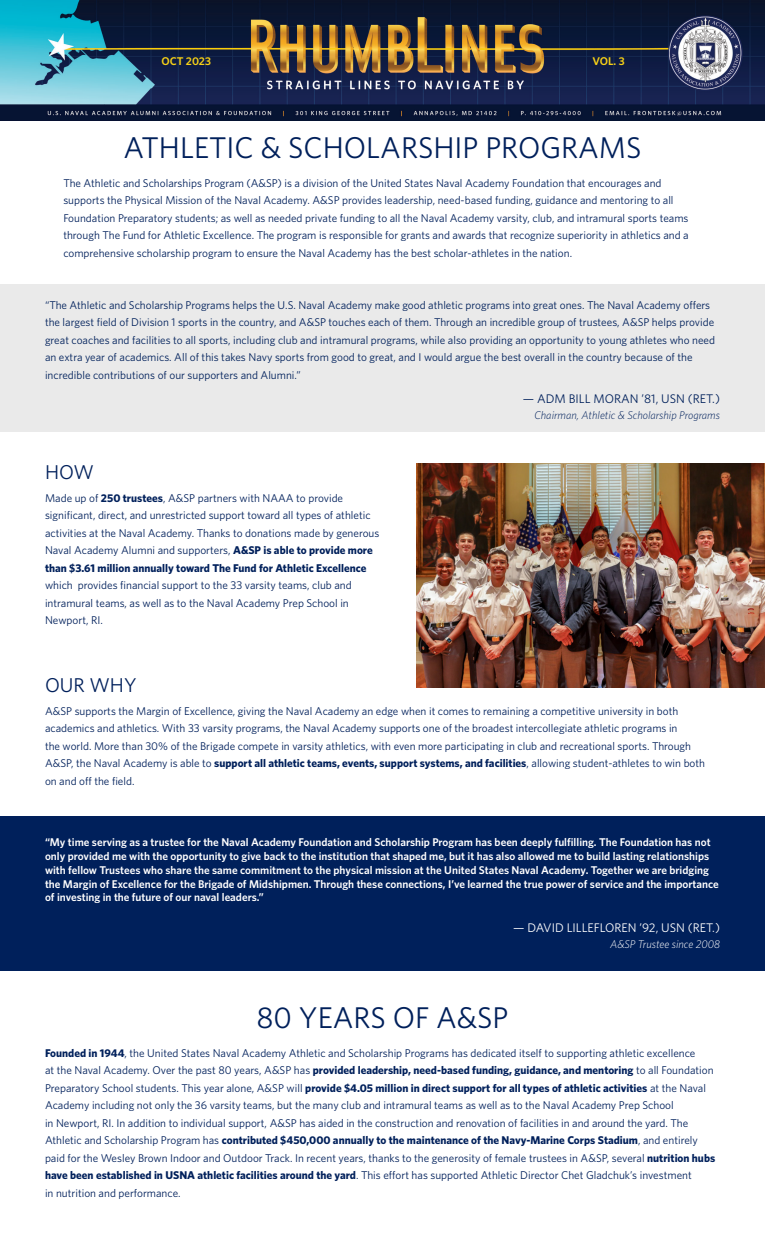
<style>
.page{position:relative;width:765px;height:1260px;background:#fff}
.page>*{position:absolute;margin:0;border:0;box-sizing:border-box;transform-origin:0 0}
.Para_Title{font:30px "Whitney";color:#00205b}
.Para_Title-2{font:20px "Whitney";color:#00205b}
.BODY{font:12.5px "Whitney";color:#fff}
.BODY-2{font:12.5px "Whitney";color:#00205b}
.bodyyyy{font:11.25px/17.5px "Whitney";color:#00205b}
.t1{font:600 11.25px/13.8px "Whitney";color:#fff}
.BODY-3{font:italic 300 11.25px "Whitney";color:#00205b}
.BODY-4{font:italic 300 11.25px "Whitney";color:#fff}
.t2{font:600 11.25px "Whitney";color:#f7d117}
.s1{font-weight:700}
</style>
<div class="page">
<img style="left:0;top:0;width:765px;height:120px">
<div style="left:0;top:284px;width:765px;height:148px;background:#eaeaea"></div>
<img style="left:416px;top:464px;width:349px;height:223px">
<div style="left:0;top:816px;width:765px;height:154px;background:#00205b"></div>
<p class="t2" style="left:161px;top:54px;width:51px">OCT 2023</p>
<p class="t2" style="left:593px;top:54px;width:34px">VOL. 3</p>
<p class="Para_Title" style="left:123px;top:130px;width:520px">ATHLETIC &amp; SCHOLARSHIP PROGRAMS</p>
<p class="bodyyyy" style="left:63px;top:174px;width:627px">The Athletic and Scholarships Program (A&amp;SP) is a division of the United States Naval Academy Foundation that encourages and supports the Physical Mission of the Naval Academy. A&amp;SP provides leadership, need-based funding, guidance and mentoring to all Foundation Preparatory students; as well as needed private funding to all the Naval Academy varsity, club, and intramural sports teams through The Fund for Athletic Excellence. The program is responsible for grants and awards that recognize superiority in athletics and a comprehensive scholarship program to ensure the Naval Academy has the best scholar-athletes in the nation.</p>
<p class="bodyyyy" style="left:45px;top:296px;width:672px">“The Athletic and Scholarship Programs helps the U.S. Naval Academy make good athletic programs into great ones. The Naval Academy offers the largest field of Division 1 sports in the country, and A&amp;SP touches each of them. Through an incredible group of trustees, A&amp;SP helps provide great coaches and facilities to all sports, including club and intramural programs, while also providing an opportunity to young athletes who need an extra year of academics. All of this takes Navy sports from good to great, and I would argue the best overall in the country because of the incredible contributions of our supporters and Alumni.”</p>
<p class="BODY-2" style="left:523px;top:391px;width:199px">— ADM BILL MORAN ’81, USN (RET.)</p>
<p class="BODY-3" style="left:535px;top:409px;width:187px">Chairman, Athletic &amp; Scholarship Programs</p>
<p class="Para_Title-2" style="left:45px;top:460px;width:51px">HOW</p>
<p class="bodyyyy" style="left:45px;top:489px;width:336px">Made up of <span class="s1">250 trustees</span>, A&amp;SP partners with NAAA to provide significant, direct, and unrestricted support toward all types of athletic activities at the Naval Academy. Thanks to donations made by generous Naval Academy Alumni and supporters, <span class="s1">A&amp;SP is able to provide more than $3.61 million annually toward The Fund for Athletic Excellence </span>which provides financial support to the 33 varsity teams, club and intramural teams, as well as to the Naval Academy Prep School in Newport, RI.</p>
<p class="Para_Title-2" style="left:45px;top:673px;width:93px">OUR WHY</p>
<p class="bodyyyy" style="left:45px;top:702px;width:662px">A&amp;SP supports the Margin of Excellence, giving the Naval Academy an edge when it comes to remaining a competitive university in both academics and athletics. With 33 varsity programs, the Naval Academy supports one of the broadest intercollegiate athletic programs in<br>the world. More than 30% of the Brigade compete in varsity athletics, with even more participating in club and recreational sports. Through A&amp;SP, the Naval Academy is able to <span class="s1">support all athletic teams, events, support systems, and facilities</span>, allowing student-athletes to win both on and off the field.</p>
<p class="t1" style="left:45px;top:835px;width:675px">“My time serving as a trustee for the Naval Academy Foundation and Scholarship Program has been deeply fulfilling. The Foundation has not only provided me with the opportunity to give back to the institution that shaped me, but it has also allowed me to build lasting relationships with fellow Trustees who share the same commitment to the physical mission at the United States Naval Academy. Together we are bridging the Margin of Excellence for the Brigade of Midshipmen. Through these connections, I’ve learned the true power of service and the importance of investing in the future of our naval leaders.”</p>
<p class="BODY" style="left:513px;top:920px;width:208px">— DAVID LILLEFLOREN ’92, USN (RET.)</p>
<p class="BODY-4" style="left:610px;top:938px;width:111px">A&amp;SP Trustee since 2008</p>
<p class="Para_Title" style="left:256px;top:1000px;width:254px">80 YEARS OF A&amp;SP</p>
<p class="bodyyyy" style="left:45px;top:1044px;width:672px"><span class="s1">Founded in 1944</span>, the United States Naval Academy Athletic and Scholarship Programs has dedicated itself to supporting athletic excellence<br>at the Naval Academy. Over the past 80 years, A&amp;SP has <span class="s1">provided leadership, need-based funding, guidance, and mentoring</span> to all Foundation Preparatory School students. This year alone, A&amp;SP will <span class="s1">provide $4.05 million in direct support for all types of athletic activities</span> at the Naval Academy including not only the 36 varsity teams, but the many club and intramural teams as well as to the Naval Academy Prep School<br>in Newport, RI. In addition to individual support, A&amp;SP has aided in the construction and renovation of facilities in and around the yard. The Athletic and Scholarship Program has <span class="s1">contributed $450,000 annually to the maintenance of the Navy-Marine Corps Stadium</span>, and entirely paid for the Wesley Brown Indoor and Outdoor Track. In recent years, thanks to the generosity of female trustees in A&amp;SP, several <span class="s1">nutrition hubs have been established in USNA athletic facilities around the yard</span>. This effort has supported Athletic Director Chet Gladchuk’s investment<br>in nutrition and performance.</p>
</div>
